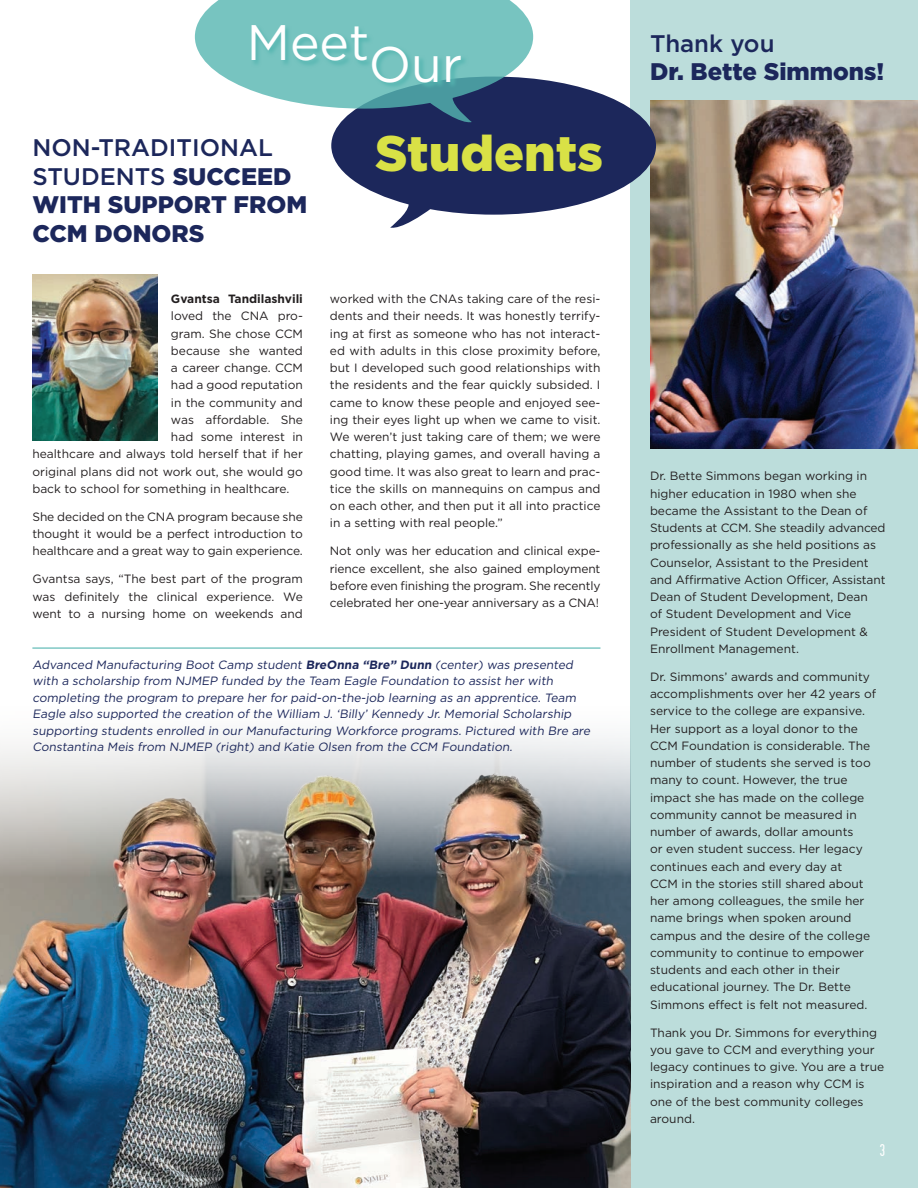
<style>
.page{position:relative;width:918px;height:1188px;background:#fff}
.page>*{position:absolute;margin:0;border:0;box-sizing:border-box;transform-origin:0 0}
.t1{font:900 49.8px "Gotham";color:#d9e146}
.t2{font:49.8px "Gotham";color:#fff}
.Main_Head_21{font:900 24px/28.8px "Gotham";color:#1c275b}
.Main_Head_21-2{font:condensed 18px "Blanch";color:#fff}
.Copy_21{font:12px/17.2px "Gotham";color:#231f20;text-align:justify}
.Photo_Captions{font:12px/16.5px "Gotham";color:#1c275b}
.Copy_21-2{font:700 12px "Gotham";color:#231f20}
.s1{font-weight:500}
.s2{font-weight:700}
</style>
<div class="page">
<div style="left:631px;top:0;width:287px;height:1188px;background:#bcdddb"></div>
<img style="left:650px;top:100px;width:268px;height:349px">
<svg style="left:331px;top:77px;width:325px;height:153px;fill:#1c275b"></svg>
<svg style="left:195px;top:0;width:338px;height:124px"></svg>
<svg style="left:251px;top:25px;width:217px;height:64px;background:#70c0bc"></svg>
<img style="left:0;top:695px;width:631px;height:493px">
<img style="left:0;top:754px;width:631px;height:263px">
<hr style="left:32px;top:648px;width:568px;height:1px;background:#55b6b1">
<img style="left:32px;top:275px;width:125px;height:166px">
<p class="t2" style="left:247px;top:11px;width:124px">Meet</p>
<p class="t2" style="left:369px;top:32px;width:95px">Our</p>
<p class="Main_Head_21" style="left:32px;top:133px;width:276px"><span class="s1">NON-TRADITIONAL<br>STUDENTS</span> SUCCEED<br>WITH SUPPORT FROM<br>CCM DONORS</p>
<p class="Copy_21-2" style="left:171px;top:291px;width:133px">Gvantsa Tandilashvili</p>
<p class="Copy_21" style="left:171px;top:307px;width:133px">loved the CNA pro-</p>
<p class="Copy_21" style="left:171px;top:325px;width:133px">gram. She chose CCM</p>
<p class="Copy_21" style="left:171px;top:342px;width:133px">because she wanted</p>
<p class="Copy_21" style="left:171px;top:359px;width:133px">a career change. CCM</p>
<p class="Copy_21" style="left:171px;top:376px;width:133px">had a good reputation</p>
<p class="Copy_21" style="left:171px;top:394px;width:133px">in the community and</p>
<p class="Copy_21" style="left:171px;top:411px;width:133px">was affordable. She</p>
<p class="Copy_21" style="left:171px;top:428px;width:133px">had some interest in</p>
<p class="Copy_21" style="left:32px;top:445px;width:272px">healthcare and always told herself that if her</p>
<p class="Copy_21" style="left:32px;top:462px;width:272px">original plans did not work out, she would go</p>
<p class="Copy_21" style="left:32px;top:480px;width:259px">back to school for something in healthcare.</p>
<p class="Copy_21" style="left:32px;top:508px;width:272px">She decided on the CNA program because she thought it would be a perfect introduction to healthcare and a great way to gain experience.</p>
<p class="Copy_21" style="left:32px;top:570px;width:272px">Gvantsa says, “The best part of the program was definitely the clinical experience. We went to a nursing home on weekends and</p>
<p class="t1" style="left:375px;top:120px;width:229px">Students</p>
<p class="Copy_21" style="left:330px;top:290px;width:272px">worked with the CNAs taking care of the resi&shy;dents and their needs. It was honestly terrify&shy;ing at first as someone who has not interact&shy;ed with adults in this close proximity before, but I developed such good relationships with the residents and the fear quickly subsided. I came to know these people and enjoyed see&shy;ing their eyes light up when we came to visit.<br>We weren’t just taking care of them; we were chatting, playing games, and overall having a good time. It was also great to learn and prac&shy;tice the skills on mannequins on campus and on each other, and then put it all into practice in a setting with real people.”</p>
<p class="Copy_21" style="left:330px;top:542px;width:272px">Not only was her education and clinical expe&shy;rience excellent, she also gained employment before even finishing the program. She recently celebrated her one-year anniversary as a CNA!</p>
<p class="Photo_Captions" style="left:32px;top:656px;width:562px">Advanced Manufacturing Boot Camp student <span class="s2">BreOnna “Bre” Dunn</span> (center) was presented with a scholarship from NJMEP funded by the Team Eagle Foundation to assist her with completing the program to prepare her for paid-on-the-job learning as an apprentice. Team Eagle also supported the creation of the William J. ‘Billy’ Kennedy Jr. Memorial Scholarship supporting students enrolled in our Manufacturing Workforce programs. Pictured with Bre are Constantina Meis from NJMEP (right) and Katie Olsen from the CCM Foundation.</p>
<p class="Main_Head_21" style="left:650px;top:28px;width:236px"><span class="s1">Thank you<br></span>Dr. Bette Simmons!</p>
<p class="Copy_21" style="left:650px;top:467px;width:237px;text-align:left">Dr. Bette Simmons began working in higher education in 1980 when she became the Assistant to the Dean of Students at CCM. She steadily advanced professionally as she held positions as Counselor, Assistant to the President and Affirmative Action Officer, Assistant Dean of Student Development, Dean<br>of Student Development and Vice President of Student Development &amp; Enrollment Management.</p>
<p class="Copy_21" style="left:650px;top:668px;width:228px;text-align:left">Dr. Simmons’ awards and community accomplishments over her 42 years of service to the college are expansive.<br>Her support as a loyal donor to the CCM Foundation is considerable. The number of students she served is too many to count. However, the true impact she has made on the college community cannot be measured in number of awards, dollar amounts<br>or even student success. Her legacy continues each and every day at<br>CCM in the stories still shared about her among colleagues, the smile her name brings when spoken around campus and the desire of the college community to continue to empower students and each other in their educational journey. The Dr. Bette Simmons effect is felt not measured.</p>
<p class="Copy_21" style="left:650px;top:1023px;width:236px;text-align:left">Thank you Dr. Simmons for everything you gave to CCM and everything your legacy continues to give. You are a true inspiration and a reason why CCM is one of the best community colleges around.</p>
<p class="Main_Head_21-2" style="left:880px;top:1140px;width:7px">3</p>
</div>
